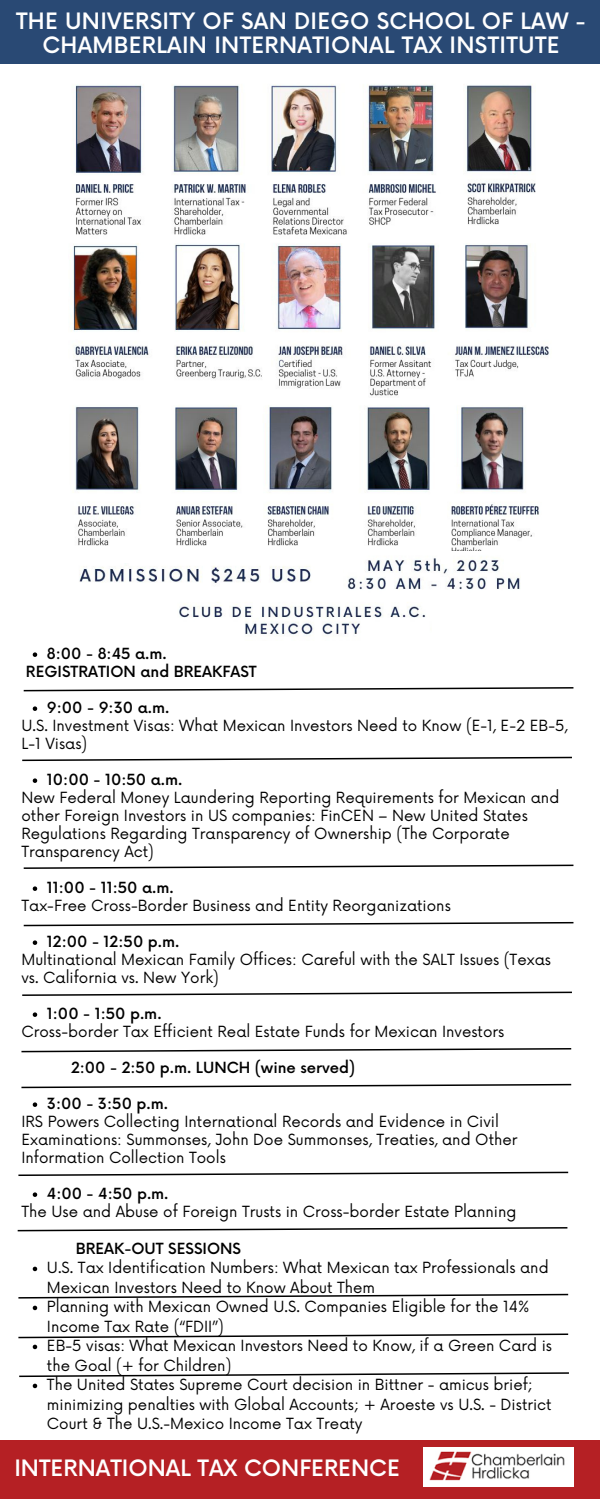
<style>
.page{position:relative;width:600px;height:1500px;background:#fff}
.page>*{position:absolute;margin:0;border:0;box-sizing:border-box;transform-origin:0 0}
.t1{font:500 22px/23.2px "Now";letter-spacing:.015em;color:#fff;text-align:center}
.t2{font:700 20px "Roboto";letter-spacing:.1em;color:#fff}
.t3{font:15px/19.5px "Now";color:#000}
.t4{font:500 15px "Now";color:#000}
</style>
<div class="page">
<div style="left:0;top:1440px;width:600px;height:59px;background:#b52024"></div>
<div style="left:0;top:0;width:600px;height:63px;background:#294974"></div>
<img style="left:423px;top:1447px;width:150px;height:39px">
<svg style="left:33px;top:652px;width:4px;height:5px"></svg>
<svg style="left:33px;top:706px;width:4px;height:5px"></svg>
<svg style="left:33px;top:778px;width:4px;height:5px"></svg>
<svg style="left:33px;top:886px;width:4px;height:5px"></svg>
<svg style="left:33px;top:940px;width:4px;height:5px"></svg>
<svg style="left:33px;top:1012px;width:4px;height:5px"></svg>
<svg style="left:33px;top:1102px;width:4px;height:5px"></svg>
<svg style="left:33px;top:1192px;width:4px;height:5px"></svg>
<svg style="left:33px;top:1267px;width:4px;height:4px"></svg>
<svg style="left:33px;top:1306px;width:4px;height:4px"></svg>
<svg style="left:33px;top:1345px;width:4px;height:4px"></svg>
<svg style="left:33px;top:1384px;width:4px;height:4px"></svg>
<svg style="left:23px;top:687px;width:551px;height:5px"></svg>
<svg style="left:22px;top:756px;width:550px;height:6px"></svg>
<svg style="left:23px;top:864px;width:551px;height:5px"></svg>
<svg style="left:23px;top:921px;width:551px;height:6px"></svg>
<svg style="left:22px;top:991px;width:550px;height:5px"></svg>
<svg style="left:21px;top:1048px;width:551px;height:5px"></svg>
<svg style="left:21px;top:1083px;width:551px;height:6px"></svg>
<svg style="left:18px;top:1171px;width:551px;height:5px"></svg>
<svg style="left:17px;top:1227px;width:551px;height:5px"></svg>
<img style="left:75px;top:84px;width:461px;height:151px">
<svg style="left:18px;top:1293px;width:551px;height:6px"></svg>
<svg style="left:19px;top:1372px;width:550px;height:6px"></svg>
<svg style="left:18px;top:1333px;width:551px;height:6px"></svg>
<img style="left:71px;top:243px;width:478px;height:153px">
<img style="left:75px;top:405px;width:464px;height:146px">
<img style="left:179px;top:602px;width:247px;height:34px">
<img style="left:347px;top:557px;width:173px;height:33px">
<img style="left:79px;top:563px;width:232px;height:20px">
<h2 class="t2" style="left:101px;top:7px;width:398px">INTERNATIONAL TAX CONFERENCES</h2>
<h1 class="t1" style="left:16px;top:11px;width:571px">THE UNIVERSITY OF SAN DIEGO SCHOOL OF LAW -<br>CHAMBERLAIN INTERNATIONAL TAX INSTITUTE</h1>
<p class="t4" style="left:47px;top:646px;width:121px">8:00 - 8:45 a.m.</p>
<p class="t4" style="left:26px;top:664px;width:232px">REGISTRATION and BREAKFAST</p>
<p class="t3" style="left:21px;top:718px;width:548px;line-height:18px">U.S. Investment Visas: What Mexican Investors Need to Know (E-1, E-2 EB-5,<br>L-1 Visas)</p>
<p class="t3" style="left:21px;top:790px;width:539px;line-height:18px">New Federal Money Laundering Reporting Requirements for Mexican and other Foreign Investors in US companies: FinCEN – New United States Regulations Regarding Transparency of Ownership (The Corporate Transparency Act)</p>
<p class="t3" style="left:21px;top:897px;width:431px">Tax-Free Cross-Border Business and Entity Reorganizations</p>
<p class="t3" style="left:21px;top:952px;width:531px;line-height:18px">Multinational Mexican Family Offices: Careful with the SALT Issues (Texas vs. California vs. New York)</p>
<p class="t3" style="left:21px;top:1023px;width:485px">Cross-border Tax Efficient Real Estate Funds for Mexican Investors</p>
<p class="t4" style="left:71px;top:1060px;width:286px">2:00 - 2:50 p.m. LUNCH (wine served)</p>
<p class="t3" style="left:21px;top:1114px;width:498px;line-height:18px">IRS Powers Collecting International Records and Evidence in Civil<br>Examinations: Summonses, John Doe Summonses, Treaties, and Other<br>Information Collection Tools</p>
<p class="t3" style="left:21px;top:1203px;width:497px">The Use and Abuse of Foreign Trusts in Cross-border Estate Planning</p>
<p class="t4" style="left:76px;top:1240px;width:167px">BREAK-OUT SESSIONS</p>
<p class="t4" style="left:47px;top:700px;width:124px">9:00 - 9:30 a.m.</p>
<p class="t4" style="left:47px;top:772px;width:137px">10:00 - 10:50 a.m.</p>
<p class="t4" style="left:47px;top:880px;width:128px">11:00 - 11:50 a.m.</p>
<p class="t4" style="left:47px;top:934px;width:134px">12:00 - 12:50 p.m.</p>
<p class="t4" style="left:47px;top:1006px;width:116px">1:00 - 1:50 p.m.</p>
<p class="t4" style="left:47px;top:1096px;width:123px">3:00 - 3:50 p.m.</p>
<p class="t4" style="left:47px;top:1186px;width:123px">4:00 - 4:50 p.m.</p>
<p class="t3" style="left:47px;top:1259px;width:507px">U.S. Tax Identification Numbers: What Mexican tax Professionals and Mexican Investors Need to Know About Them<br>Planning with Mexican Owned U.S. Companies Eligible for the 14% Income Tax Rate (“FDII”)<br>EB-5 visas: What Mexican Investors Need to Know, if a Green Card is the Goal (+ for Children)<br>The United States Supreme Court decision in Bittner - amicus brief; minimizing penalties with Global Accounts; + Aroeste vs U.S. - District Court &amp; The U.S.-Mexico Income Tax Treaty</p>
<h1 class="t1" style="left:14px;top:1458px;width:387px">INTERNATIONAL TAX CONFERENCE</h1>
</div>
